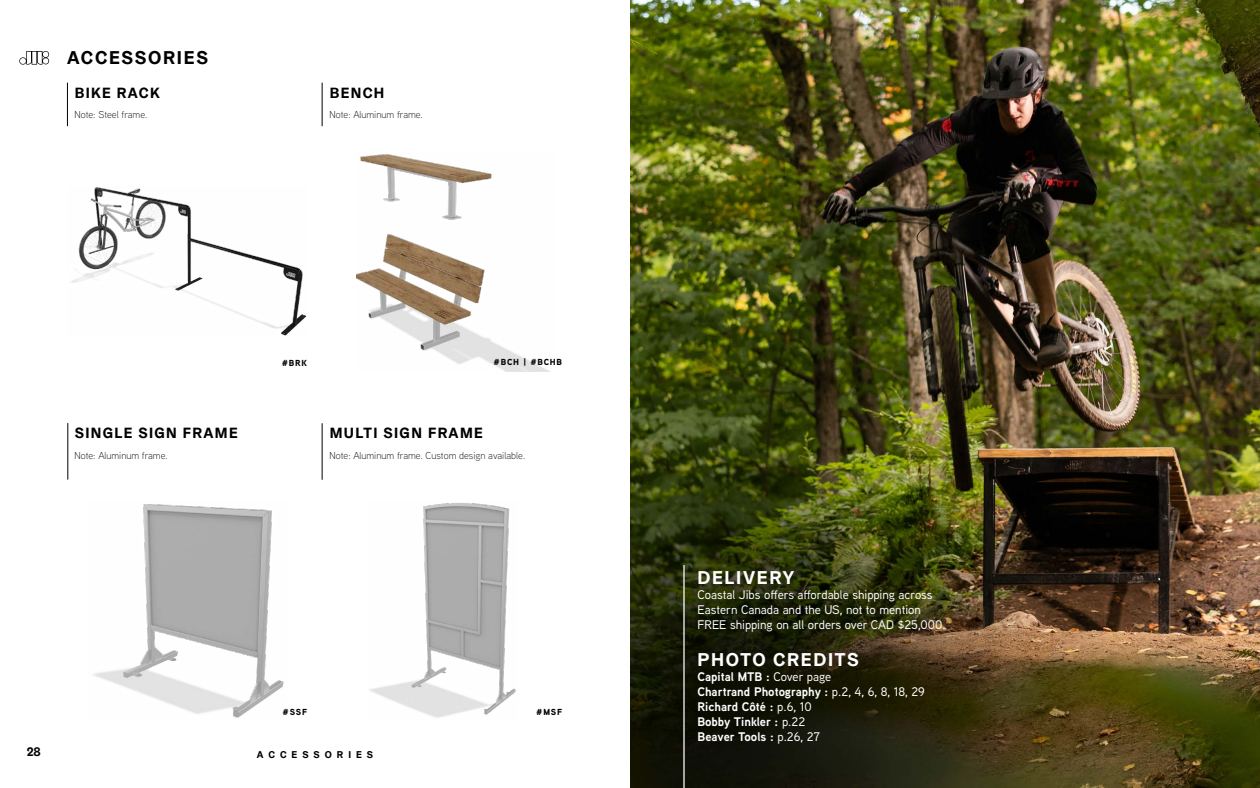
<style>
.page{position:relative;width:1260px;height:788px;background:#fff}
.page>*{position:absolute;margin:0;border:0;box-sizing:border-box;transform-origin:0 0}
.t1{font:700 18.75px "Graebenbach";letter-spacing:.09em;color:#fff}
.t2{font:700 18.75px "Graebenbach";letter-spacing:.09em;color:#000}
.t3{font:700 15px "Graebenbach";letter-spacing:.09em;color:#000}
.t4{font:500 12.5px/15px "Aaux Next";color:#fff}
.t5{font:700 12.5px/15px "Aaux Next";color:#fff}
.t6{font:700 12.5px "Graebenbach";color:#000}
.t7{font:300 10px "Aaux Next";color:#000}
.t8{font:700 10px "Graebenbach";letter-spacing:.5em;color:#000}
.t9{font:900 8.75px "Aaux Next";letter-spacing:.09em;color:#000}
.s1{font-weight:500}
</style>
<div class="page">
<svg style="left:19px;top:51px;width:30px;height:14px"></svg>
<hr style="left:68px;top:423px;width:1px;height:56px;background:#000">
<hr style="left:322px;top:423px;width:1px;height:57px;background:#000">
<hr style="left:322px;top:83px;width:1px;height:43px;background:#000">
<hr style="left:67px;top:83px;width:1px;height:43px;background:#000">
<img style="left:369px;top:503px;width:147px;height:215px">
<img style="left:93px;top:504px;width:191px;height:214px">
<img style="left:356px;top:154px;width:193px;height:217px">
<img style="left:71px;top:187px;width:236px;height:149px">
<img style="left:630px;top:0;width:630px;height:788px">
<hr style="left:683px;top:565px;width:2px;height:223px;background:#fff">
<h1 class="t2" style="left:67px;top:46px;width:142px">ACCESSORIES</h1>
<p class="t3" style="left:75px;top:83px;width:87px">BIKE RACK</p>
<p class="t3" style="left:330px;top:83px;width:56px">BENCH</p>
<p class="t7" style="left:75px;top:108px;width:74px">Note: Steel frame.</p>
<p class="t7" style="left:330px;top:108px;width:95px">Note: Aluminum frame.</p>
<p class="t9" style="left:282px;top:356px;width:27px">#BRK</p>
<p class="t9" style="left:494px;top:356px;width:70px">#BCH | #BCHB</p>
<p class="t3" style="left:75px;top:423px;width:164px">SINGLE SIGN FRAME</p>
<p class="t3" style="left:330px;top:423px;width:154px">MULTI SIGN FRAME</p>
<p class="t7" style="left:75px;top:449px;width:95px">Note: Aluminum frame.</p>
<p class="t7" style="left:330px;top:449px;width:197px">Note: Aluminum frame. Custom design available.</p>
<p class="t6" style="left:27px;top:743px;width:16px">28</p>
<p class="t9" style="left:283px;top:705px;width:26px">#SSF</p>
<p class="t9" style="left:536px;top:705px;width:27px">#MSF</p>
<p class="t8" style="left:257px;top:748px;width:118px">ACCESSORIES</p>
<h1 class="t1" style="left:698px;top:565px;width:98px">DELIVERY</h1>
<p class="t4" style="left:698px;top:586px;width:250px">Coastal Jibs offers affordable shipping across<br>Eastern Canada and the US, not to mention<br>FREE shipping on all orders over CAD $25,000.</p>
<h1 class="t1" style="left:698px;top:648px;width:163px">PHOTO CREDITS</h1>
<p class="t5" style="left:698px;top:669px;width:229px">Capital MTB : <span class="s1">Cover page<br></span>Chartrand Photography : <span class="s1">p.2, 4, 6, 8, 18, 29<br></span>Richard Côté : <span class="s1">p.6, 10<br></span>Bobby Tinkler : <span class="s1">p.22<br></span>Beaver Tools : <span class="s1">p.26, 27</span></p>
</div>
